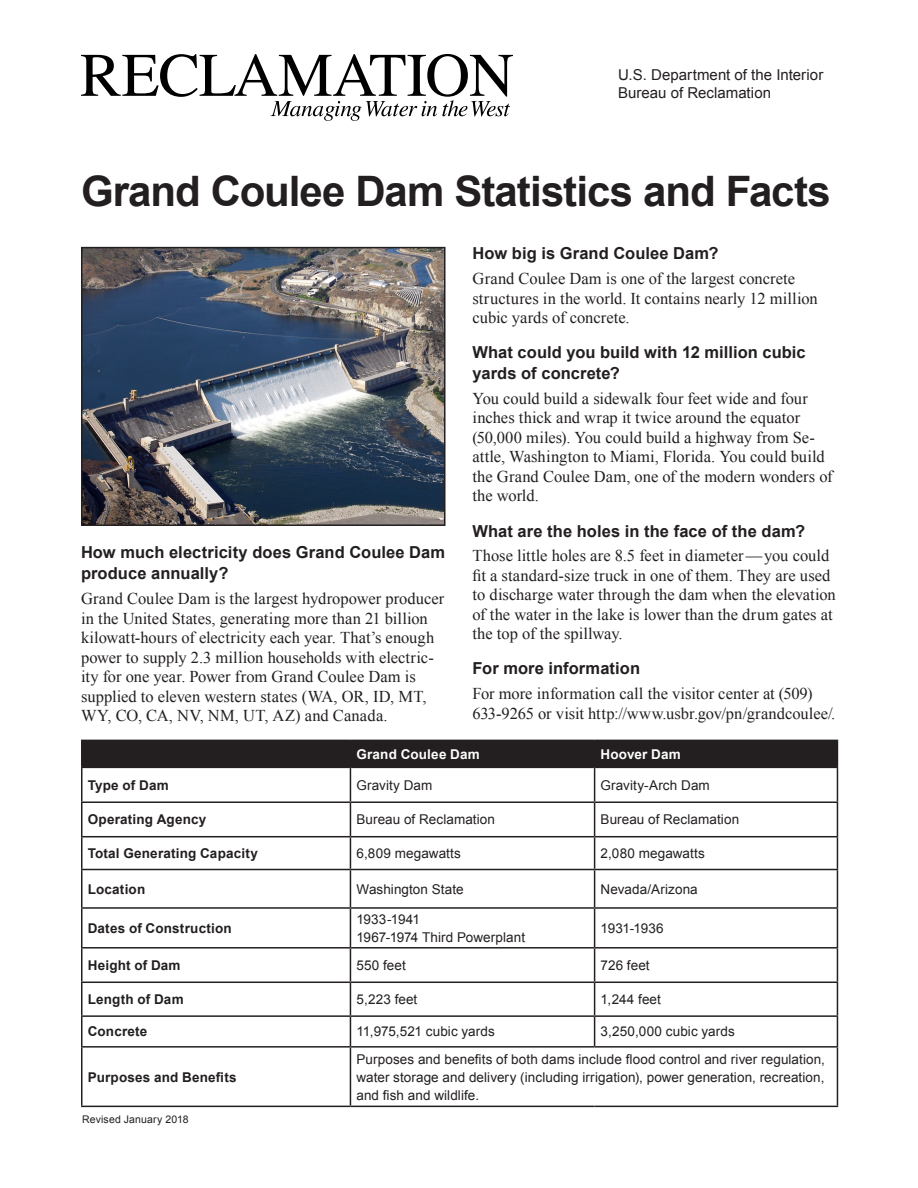
<style>
.page{position:relative;width:918px;height:1188px;background:#fff}
.page>*{position:absolute;margin:0;border:0;box-sizing:border-box;transform-origin:0 0}
.Heading_1{font:700 42px "Arial";letter-spacing:-.025em;color:#231f20}
.t1{font:16.5px/19.5px "Times New Roman";color:#231f20}
.Heading_3{font:700 16.5px/21px "Arial";letter-spacing:.005em;color:#231f20}
.doi{font:15px "Arial";letter-spacing:.005em;color:#231f20}
.table_text{font:13.5px/18px "Arial";letter-spacing:.005em;color:#231f20}
.table_text-2{font:700 13.5px "Arial";letter-spacing:.015em;color:#231f20}
.table_text-3{font:700 13.5px "Arial";letter-spacing:.015em;color:#fffefc}
.table_text-4{font:700 13.5px "Arial";letter-spacing:.01em;color:#fffefd}
.doi-2{font:10.5px "Arial";letter-spacing:.015em;color:#231f20}
</style>
<div class="page">
<svg style="left:81px;top:54px;width:432px;height:67px"></svg>
<hr style="left:81px;top:768px;width:1px;height:33px;background:#231f20">
<hr style="left:350px;top:768px;width:1px;height:33px;background:#231f20">
<hr style="left:594px;top:768px;width:1px;height:33px;background:#231f20">
<hr style="left:837px;top:768px;width:1px;height:33px;background:#231f20">
<hr style="left:81px;top:801px;width:269px;height:2px;background:#231f20">
<hr style="left:81px;top:803px;width:1px;height:33px;background:#231f20">
<hr style="left:350px;top:801px;width:245px;height:2px;background:#231f20">
<hr style="left:350px;top:803px;width:1px;height:33px;background:#231f20">
<hr style="left:595px;top:801px;width:243px;height:2px;background:#231f20">
<hr style="left:594px;top:803px;width:1px;height:33px;background:#231f20">
<hr style="left:837px;top:803px;width:1px;height:33px;background:#231f20">
<hr style="left:81px;top:836px;width:269px;height:1px;background:#231f20">
<hr style="left:81px;top:837px;width:1px;height:32px;background:#231f20">
<hr style="left:350px;top:836px;width:245px;height:1px;background:#231f20">
<hr style="left:350px;top:837px;width:1px;height:32px;background:#231f20">
<hr style="left:595px;top:836px;width:243px;height:1px;background:#231f20">
<hr style="left:594px;top:837px;width:1px;height:32px;background:#231f20">
<hr style="left:837px;top:837px;width:1px;height:32px;background:#231f20">
<hr style="left:81px;top:869px;width:269px;height:1px;background:#231f20">
<hr style="left:81px;top:870px;width:1px;height:37px;background:#231f20">
<hr style="left:350px;top:869px;width:245px;height:1px;background:#231f20">
<hr style="left:350px;top:870px;width:1px;height:37px;background:#231f20">
<hr style="left:595px;top:869px;width:243px;height:1px;background:#231f20">
<hr style="left:594px;top:870px;width:1px;height:37px;background:#231f20">
<hr style="left:837px;top:870px;width:1px;height:37px;background:#231f20">
<hr style="left:81px;top:907px;width:269px;height:2px;background:#231f20">
<hr style="left:81px;top:909px;width:1px;height:38px;background:#231f20">
<hr style="left:350px;top:907px;width:245px;height:2px;background:#231f20">
<hr style="left:350px;top:909px;width:1px;height:38px;background:#231f20">
<hr style="left:595px;top:907px;width:243px;height:2px;background:#231f20">
<hr style="left:594px;top:909px;width:1px;height:38px;background:#231f20">
<hr style="left:837px;top:909px;width:1px;height:38px;background:#231f20">
<hr style="left:81px;top:947px;width:269px;height:2px;background:#231f20">
<hr style="left:81px;top:949px;width:1px;height:33px;background:#231f20">
<hr style="left:350px;top:947px;width:245px;height:2px;background:#231f20">
<hr style="left:350px;top:949px;width:1px;height:33px;background:#231f20">
<hr style="left:595px;top:947px;width:243px;height:2px;background:#231f20">
<hr style="left:594px;top:949px;width:1px;height:33px;background:#231f20">
<hr style="left:837px;top:949px;width:1px;height:33px;background:#231f20">
<hr style="left:81px;top:982px;width:269px;height:1px;background:#231f20">
<hr style="left:81px;top:983px;width:1px;height:32px;background:#231f20">
<hr style="left:350px;top:982px;width:245px;height:1px;background:#231f20">
<hr style="left:350px;top:983px;width:1px;height:32px;background:#231f20">
<hr style="left:595px;top:982px;width:243px;height:1px;background:#231f20">
<hr style="left:594px;top:983px;width:1px;height:32px;background:#231f20">
<hr style="left:837px;top:983px;width:1px;height:32px;background:#231f20">
<hr style="left:81px;top:1015px;width:269px;height:2px;background:#231f20">
<svg style="left:81px;top:1017px;width:1px;height:29px"></svg>
<hr style="left:350px;top:1015px;width:245px;height:2px;background:#231f20">
<svg style="left:350px;top:1017px;width:1px;height:29px"></svg>
<hr style="left:595px;top:1015px;width:243px;height:2px;background:#231f20">
<svg style="left:594px;top:1017px;width:1px;height:29px"></svg>
<svg style="left:837px;top:1017px;width:1px;height:29px"></svg>
<hr style="left:81px;top:1046px;width:269px;height:2px;background:#231f20">
<hr style="left:81px;top:1048px;width:1px;height:58px;background:#231f20">
<hr style="left:350px;top:1046px;width:245px;height:2px;background:#231f20">
<hr style="left:350px;top:1048px;width:1px;height:58px;background:#231f20">
<hr style="left:595px;top:1046px;width:243px;height:2px;background:#231f20">
<hr style="left:837px;top:1048px;width:1px;height:58px;background:#231f20">
<hr style="left:81px;top:1106px;width:269px;height:1px;background:#231f20">
<hr style="left:350px;top:1106px;width:245px;height:1px;background:#231f20">
<hr style="left:595px;top:1106px;width:243px;height:1px;background:#231f20">
<div style="left:81px;top:740px;width:757px;height:27px;background:#231f20"></div>
<hr style="left:81px;top:767px;width:269px;height:1px;background:#231f20">
<hr style="left:350px;top:767px;width:245px;height:1px;background:#231f20">
<hr style="left:595px;top:767px;width:243px;height:1px;background:#231f20">
<img style="left:84px;top:250px;width:359px;height:273px">
<div style="left:81px;top:247px;width:365px;height:279px;border:2px solid #231f20"></div>
<p class="doi" style="left:618px;top:65px;width:207px">U.S. Department of the Interior</p>
<p class="doi" style="left:618px;top:83px;width:155px">Bureau of Reclamation</p>
<p class="Heading_1" style="left:81px;top:164px;width:751px">Grand Coulee Dam Statistics and Facts</p>
<p class="Heading_3" style="left:81px;top:542px;width:366px">How much electricity does Grand Coulee Dam produce annually?</p>
<p class="t1" style="left:81px;top:589px;width:365px">Grand Coulee Dam is the largest hydropower producer in the United States, generating more than 21 billion kilowatt-hours of electricity each year. That’s enough power to supply 2.3 million households with electric&shy;ity for one year. Power from Grand Coulee Dam is supplied to eleven western states (WA, OR, ID, MT, WY, CO, CA, NV, NM, UT, AZ) and Canada.</p>
<p class="Heading_3" style="left:472px;top:243px;width:248px">How big is Grand Coulee Dam?</p>
<p class="t1" style="left:472px;top:269px;width:347px">Grand Coulee Dam is one of the largest concrete structures in the world. It contains nearly 12 million cubic yards of concrete.</p>
<p class="Heading_3" style="left:472px;top:342px;width:335px">What could you build with 12 million cubic yards of concrete?</p>
<p class="t1" style="left:472px;top:388px;width:362px">You could build a sidewalk four feet wide and four inches thick and wrap it twice around the equator (50,000 miles). You could build a highway from Se&shy;attle, Washington to Miami, Florida. You could build the Grand Coulee Dam, one of the modern wonders of the world.</p>
<p class="Heading_3" style="left:472px;top:521px;width:334px">What are the holes in the face of the dam?</p>
<p class="t1" style="left:472px;top:546px;width:365px">Those little holes are 8.5 feet in diameter—you could fit a standard-size truck in one of them. They are used to discharge water through the dam when the elevation of the water in the lake is lower than the drum gates at the top of the spillway.</p>
<p class="Heading_3" style="left:472px;top:659px;width:169px">For more information</p>
<p class="t1" style="left:472px;top:684px;width:364px">For more information call the visitor center at (509)<br>633-9265 or visit http://www.usbr.gov/pn/grandcoulee/.</p>
<p class="table_text-3" style="left:356px;top:745px;width:125px">Grand Coulee Dam</p>
<p class="table_text-4" style="left:601px;top:745px;width:82px">Hoover Dam</p>
<p class="table_text-2" style="left:88px;top:776px;width:83px">Type of Dam</p>
<p class="table_text" style="left:356px;top:776px;width:77px">Gravity Dam</p>
<p class="table_text" style="left:601px;top:776px;width:111px">Gravity-Arch Dam</p>
<p class="table_text-2" style="left:88px;top:811px;width:120px">Operating Agency</p>
<p class="table_text" style="left:356px;top:811px;width:140px">Bureau of Reclamation</p>
<p class="table_text" style="left:601px;top:811px;width:140px">Bureau of Reclamation</p>
<p class="table_text-2" style="left:88px;top:844px;width:172px">Total Generating Capacity</p>
<p class="table_text" style="left:356px;top:844px;width:106px">6,809 megawatts</p>
<p class="table_text" style="left:601px;top:844px;width:106px">2,080 megawatts</p>
<p class="table_text-2" style="left:88px;top:880px;width:59px">Location</p>
<p class="table_text" style="left:356px;top:880px;width:109px">Washington State</p>
<p class="table_text" style="left:601px;top:880px;width:99px">Nevada/Arizona</p>
<p class="table_text-2" style="left:88px;top:919px;width:146px">Dates of Construction</p>
<p class="table_text" style="left:356px;top:910px;width:170px">1933-1941<br>1967-1974 Third Powerplant</p>
<p class="table_text" style="left:601px;top:919px;width:65px">1931-1936</p>
<p class="table_text-2" style="left:88px;top:956px;width:94px">Height of Dam</p>
<p class="table_text" style="left:356px;top:956px;width:51px">550 feet</p>
<p class="table_text" style="left:601px;top:956px;width:51px">726 feet</p>
<p class="table_text-2" style="left:88px;top:990px;width:97px">Length of Dam</p>
<p class="table_text" style="left:356px;top:991px;width:62px">5,223 feet</p>
<p class="table_text" style="left:601px;top:991px;width:62px">1,244 feet</p>
<p class="table_text-2" style="left:88px;top:1023px;width:61px">Concrete</p>
<p class="table_text" style="left:356px;top:1023px;width:140px">11,975,521 cubic yards</p>
<p class="table_text" style="left:601px;top:1023px;width:136px">3,250,000 cubic yards</p>
<p class="table_text-2" style="left:88px;top:1068px;width:151px">Purposes and Benefits</p>
<p class="table_text" style="left:356px;top:1050px;width:470px;text-align:justify">Purposes and benefits of both dams include flood control and river regulation, water storage and delivery (including irrigation), power generation, recreation, and fish and wildlife.</p>
<p class="doi-2" style="left:82px;top:1112px;width:108px">Revised January 2018</p>
</div>
